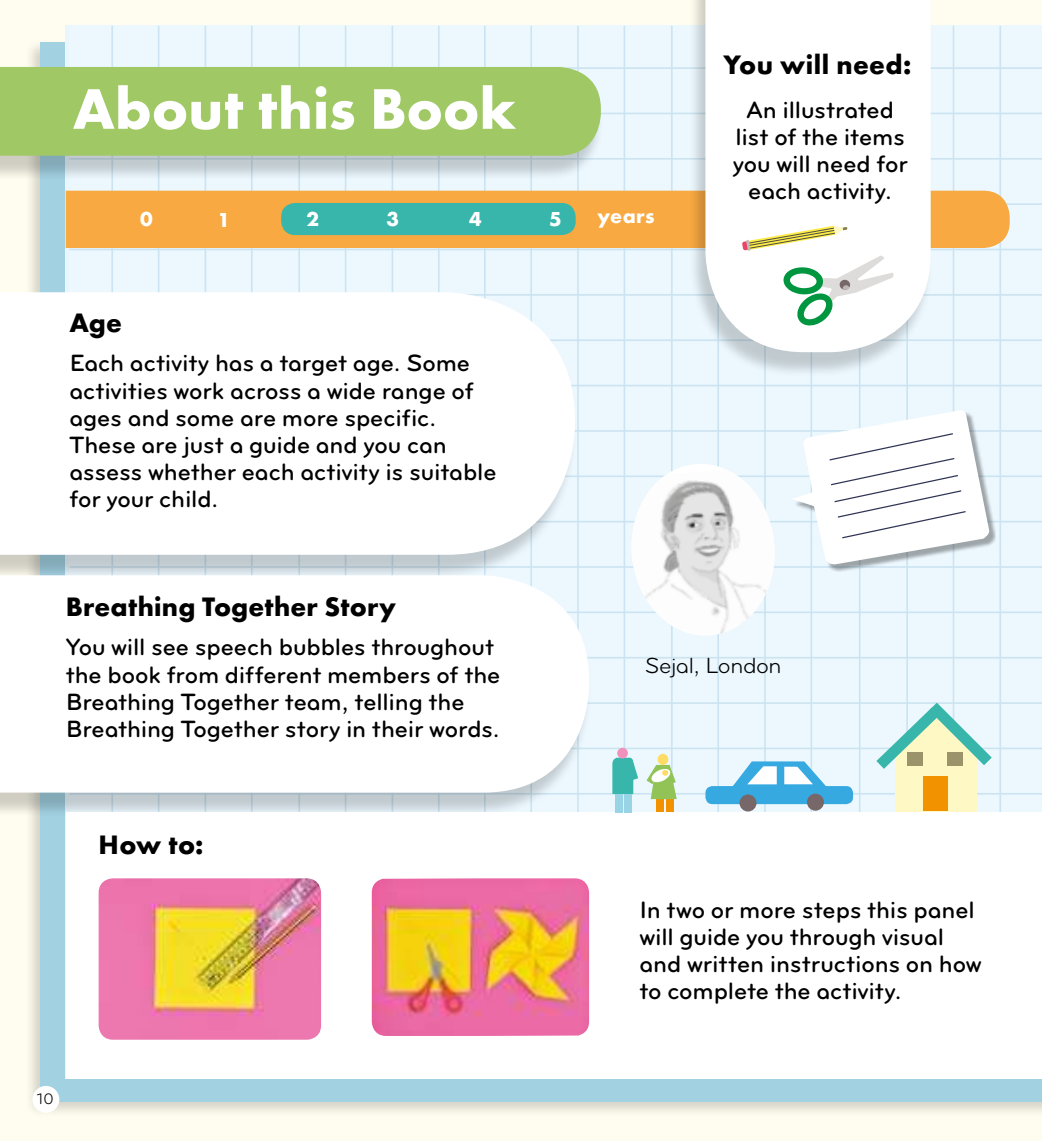
<style>
.page{position:relative;width:1042px;height:1141px;background:#fffdef}
.page>*{position:absolute;margin:0;border:0;box-sizing:border-box;transform-origin:0 0}
.t1{font:700 52.5px "Futura";color:#fff}
.t2{font:500 24.5px/27.1px "Okido";letter-spacing:-.005em;color:#000}
.t3{font:700 24.5px "Futura";letter-spacing:.01em;color:#000}
.t4{font:22.57px "Okido";letter-spacing:-.02em;color:#000}
.t5{font:700 18.55px "Futura";letter-spacing:.015em;color:#fff}
.t6{font:15.75px "Okido";color:#000}
</style>
<div class="page">
<div style="left:25px;top:40px;width:1017px;height:1078px;background:#000;opacity:.17"></div>
<div style="left:41px;top:42px;width:1001px;height:1059px;background:#a2d1e2"></div>
<div style="left:69px;top:26px;width:973px;height:1053px;background:#ecf8fe"></div>
<hr style="left:111px;top:26px;width:2px;height:1053px;background:#cce4f1">
<hr style="left:158px;top:26px;width:1px;height:1053px;background:#cce4f1">
<hr style="left:205px;top:26px;width:1px;height:1053px;background:#cce4f1">
<hr style="left:251px;top:26px;width:2px;height:1053px;background:#cce4f1">
<hr style="left:298px;top:26px;width:2px;height:1053px;background:#cce4f1">
<hr style="left:345px;top:26px;width:1px;height:1053px;background:#cce4f1">
<hr style="left:391px;top:26px;width:2px;height:1053px;background:#cce4f1">
<hr style="left:438px;top:26px;width:1px;height:1053px;background:#cce4f1">
<hr style="left:484px;top:26px;width:2px;height:1053px;background:#cce4f1">
<hr style="left:530px;top:26px;width:2px;height:1053px;background:#cce4f1">
<hr style="left:577px;top:26px;width:2px;height:1053px;background:#cce4f1">
<hr style="left:623px;top:26px;width:2px;height:1053px;background:#cce4f1">
<hr style="left:671px;top:26px;width:1px;height:1053px;background:#cce4f1">
<hr style="left:717px;top:26px;width:2px;height:1053px;background:#cce4f1">
<hr style="left:764px;top:26px;width:2px;height:1053px;background:#cce4f1">
<hr style="left:810px;top:26px;width:2px;height:1053px;background:#cce4f1">
<hr style="left:859px;top:26px;width:1px;height:1053px;background:#cce4f1">
<hr style="left:906px;top:26px;width:2px;height:1053px;background:#cce4f1">
<hr style="left:952px;top:26px;width:2px;height:1053px;background:#cce4f1">
<hr style="left:999px;top:26px;width:2px;height:1053px;background:#cce4f1">
<hr style="left:69px;top:67px;width:973px;height:2px;background:#cce4f1">
<hr style="left:69px;top:113px;width:973px;height:1px;background:#cce4f1">
<hr style="left:69px;top:158px;width:973px;height:2px;background:#cce4f1">
<hr style="left:69px;top:203px;width:973px;height:2px;background:#cce4f1">
<hr style="left:69px;top:249px;width:973px;height:1px;background:#cce4f1">
<hr style="left:69px;top:294px;width:973px;height:2px;background:#cce4f1">
<hr style="left:69px;top:339px;width:973px;height:2px;background:#cce4f1">
<hr style="left:69px;top:385px;width:973px;height:1px;background:#cce4f1">
<hr style="left:69px;top:430px;width:973px;height:2px;background:#cce4f1">
<hr style="left:69px;top:475px;width:973px;height:2px;background:#cce4f1">
<hr style="left:70px;top:521px;width:972px;height:1px;background:#cce4f1">
<hr style="left:70px;top:566px;width:972px;height:2px;background:#cce4f1">
<hr style="left:69px;top:612px;width:973px;height:1px;background:#cce4f1">
<hr style="left:69px;top:657px;width:973px;height:2px;background:#cce4f1">
<hr style="left:69px;top:702px;width:973px;height:2px;background:#cce4f1">
<hr style="left:69px;top:748px;width:973px;height:1px;background:#cce4f1">
<hr style="left:69px;top:793px;width:973px;height:2px;background:#cce4f1">
<div style="left:0;top:74px;width:603px;height:108px;background:#000;opacity:.19"></div>
<div style="left:0;top:67px;width:601px;height:89px;background:#a0c966"></div>
<div style="left:0;top:299px;width:577px;height:282px;background:#000;opacity:.19"></div>
<div style="left:0;top:292px;width:575px;height:263px;background:#fff"></div>
<div style="left:794px;top:412px;width:202px;height:160px;background:#000;opacity:.34"></div>
<svg style="left:792px;top:409px;width:198px;height:156px"></svg>
<div style="left:66px;top:191px;width:943px;height:57px;background:#f8a941"></div>
<div style="left:281px;top:203px;width:295px;height:32px;background:#38b6ab;border-radius:14px"></div>
<div style="left:689px;top:0;width:243px;height:377px;background:#000;opacity:.19"></div>
<div style="left:705px;top:0;width:225px;height:352px;background:#fff"></div>
<div style="left:0;top:582px;width:591px;height:236px;background:#000;opacity:.19"></div>
<div style="left:0;top:575px;width:589px;height:218px;background:#fff"></div>
<div style="left:66px;top:812px;width:976px;height:267px;background:#fff"></div>
<img style="left:99px;top:878px;width:222px;height:162px">
<img style="left:372px;top:878px;width:217px;height:158px">
<svg style="left:627px;top:460px;width:97px;height:152px"></svg>
<img style="left:629px;top:469px;width:149px;height:170px">
<svg style="left:742px;top:226px;width:152px;height:100px;background:#e6efe3"></svg>
<svg style="left:612px;top:758px;width:26px;height:36px"></svg>
<div style="left:617px;top:748px;width:11px;height:10px;background:#f191bc;border-radius:50%"></div>
<div style="left:615px;top:794px;width:7px;height:18px;background:#98d4e5"></div>
<div style="left:624px;top:794px;width:7px;height:18px;background:#98d4e5"></div>
<div style="left:705px;top:786px;width:148px;height:18px;background:#36a9e1;border-radius:7px"></div>
<div style="left:739px;top:794px;width:17px;height:17px;background:#786769;border-radius:50%"></div>
<div style="left:807px;top:794px;width:17px;height:17px;background:#786769;border-radius:50%"></div>
<svg style="left:731px;top:761px;width:95px;height:26px"></svg>
<div style="left:895px;top:753px;width:81px;height:58px;background:#fef8c5"></div>
<svg style="left:876px;top:703px;width:115px;height:66px"></svg>
<div style="left:923px;top:776px;width:25px;height:35px;background:#f39200"></div>
<div style="left:907px;top:752px;width:16px;height:14px;background:#9b946b"></div>
<div style="left:947px;top:752px;width:15px;height:14px;background:#9b946b"></div>
<div style="left:656px;top:793px;width:7px;height:19px;background:#f39200"></div>
<div style="left:667px;top:793px;width:7px;height:18px;background:#f39200"></div>
<div style="left:657px;top:754px;width:11px;height:11px;background:#ffdc66;border-radius:50%"></div>
<svg style="left:646px;top:765px;width:31px;height:34px"></svg>
<div style="left:32px;top:1086px;width:27px;height:27px;background:#fff;border-radius:50%"></div>
<h1 class="t1" style="left:73px;top:85px;width:445px">About this Book</h1>
<p class="t5" style="left:140px;top:211px;width:14px">0</p>
<p class="t5" style="left:217px;top:211px;width:14px">1</p>
<p class="t5" style="left:306px;top:211px;width:14px">2</p>
<p class="t5" style="left:386px;top:211px;width:14px">3</p>
<p class="t5" style="left:469px;top:211px;width:14px">4</p>
<p class="t5" style="left:549px;top:210px;width:14px">5</p>
<p class="t5" style="left:597px;top:208px;width:59px">years</p>
<p class="t3" style="left:69px;top:312px;width:54px">Age</p>
<p class="t2" style="left:69px;top:352px;width:429px">Each activity has a target age. Some activities work across a wide range of ages and some are more specific.<br>These are just a guide and you can assess whether each activity is suitable for your child.</p>
<p class="t3" style="left:723px;top:54px;width:189px">You will need:</p>
<p class="t2" style="left:733px;top:99px;width:176px;text-align:center">An illustrated list of the items you will need for each activity.</p>
<p class="t3" style="left:66px;top:596px;width:332px">Breathing Together Story</p>
<p class="t2" style="left:66px;top:636px;width:436px">You will see speech bubbles throughout the book from different members of the Breathing Together team, telling the Breathing Together story in their words.</p>
<p class="t4" style="left:645px;top:658px;width:138px">Sejal, London</p>
<p class="t3" style="left:99px;top:833px;width:107px">How to:</p>
<p class="t6" style="left:37px;top:1093px;width:18px">10</p>
<p class="t2" style="left:639px;top:898px;width:344px">In two or more steps this panel will guide you through visual and written instructions on how to complete the activity.</p>
</div>
